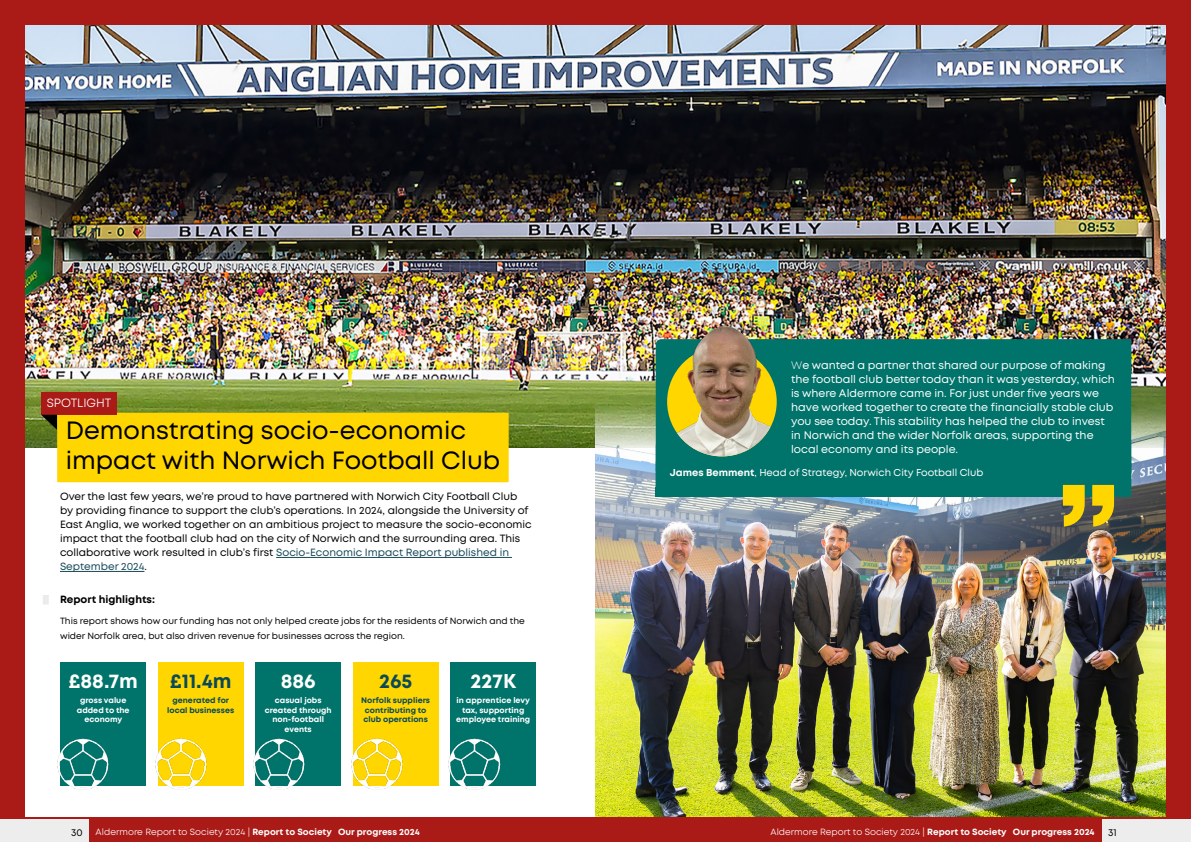
<style>
.page{position:relative;width:1191px;height:842px;background:#fff}
.page>*{position:absolute;margin:0;border:0;box-sizing:border-box;transform-origin:0 0}
.t1{font:25px/30px "Mont";color:#000}
.t2{font:700 20px "Mont";color:#fff}
.t3{font:700 20px "Mont";color:#0a4958}
.t4{font:12px "Mont";color:#fff}
.t5{font:11px/14px "Mont";color:#fff}
.t6{font:10.5px/14px "Mont";color:#000}
.t7{font:700 10.5px "Mont";color:#000}
.t8{font:10px "Mont";color:#fff}
.t9{font:10px "Mont";color:#000}
.t10{font:9px/15px "Mont";color:#000}
.t11{font:700 9px "Mont";color:#fff}
.t12{font:700 8px/9.6px "Mont";color:#fff;text-align:center}
.t13{font:700 8px/9.6px "Mont";color:#0a4958;text-align:center}
.s1{color:#164858}
.s2{font-weight:300}
.s3{font-weight:700}
.s4{font-weight:400}
</style>
<div class="page">
<img style="left:0;top:0;width:1191px;height:842px">
<div style="left:0;top:820px;width:88px;height:22px;background:#ededed"></div>
<div style="left:1102px;top:820px;width:89px;height:22px;background:#ededed"></div>
<p class="t4" style="left:47px;top:395px;width:66px">SPOTLIGHT</p>
<h1 class="t1" style="left:66px;top:416px;width:436px">Demonstrating socio-economic impact with Norwich Football Club</h1>
<p class="t6" style="left:60px;top:490px;width:473px">Over the last few years, we’re proud to have partnered with Norwich City Football Club by providing finance to support the club’s operations. In 2024, alongside the University of East Anglia, we worked together on an ambitious project to measure the socio-economic impact that the football club had on the city of Norwich and the surrounding area. This collaborative work resulted in club’s first <span class="s1">Socio-Economic Impact Report published in September 2024</span>.</p>
<p class="t7" style="left:60px;top:592px;width:96px">Report highlights:</p>
<p class="t10" style="left:60px;top:613px;width:466px">This report shows how our funding has not only helped create jobs for the residents of Norwich and the wider Norfolk area, but also driven revenue for businesses across the region.</p>
<h2 class="t2" style="left:68px;top:668px;width:71px">£88.7m</h2>
<p class="t12" style="left:77px;top:696px;width:54px">gross value added to the economy</p>
<h2 class="t2" style="left:470px;top:668px;width:47px">227K</h2>
<p class="t12" style="left:456px;top:696px;width:76px">in apprentice levy tax, supporting employee training</p>
<h2 class="t3" style="left:170px;top:668px;width:63px">£11.4m</h2>
<p class="t13" style="left:167px;top:696px;width:69px">generated for local businesses</p>
<h2 class="t2" style="left:281px;top:668px;width:36px">886</h2>
<p class="t12" style="left:265px;top:696px;width:68px">casual jobs created through non-football events</p>
<h2 class="t3" style="left:379px;top:668px;width:35px">265</h2>
<p class="t13" style="left:361px;top:696px;width:70px;text-align:left">Norfolk suppliers contributing to club operations</p>
<p class="t5" style="left:791px;top:358px;width:325px"><span class="s2">W</span>e wanted a partner that shared our purpose of making the football club better today than it was yesterday, which is where Aldermore came in. For just under five years we have worked together to create the financially stable club you see today. This stability has helped the club to invest in Norwich and the wider Norfolk areas, supporting the local economy and its people.</p>
<p class="t8" style="left:670px;top:466px;width:315px"><span class="s3">James Bemment</span>, Head of Strategy, Norwich City Football Club</p>
<p class="t9" style="left:71px;top:826px;width:13px">30</p>
<p class="t11" style="left:96px;top:826px;width:326px"><span class="s4">Aldermore Report to Society 2024 |</span> Report to Society Our progress 2024</p>
<p class="t11" style="left:770px;top:826px;width:326px"><span class="s4">Aldermore Report to Society 2024 |</span> Report to Society Our progress 2024</p>
<p class="t9" style="left:1108px;top:826px;width:10px">31</p>
</div>
